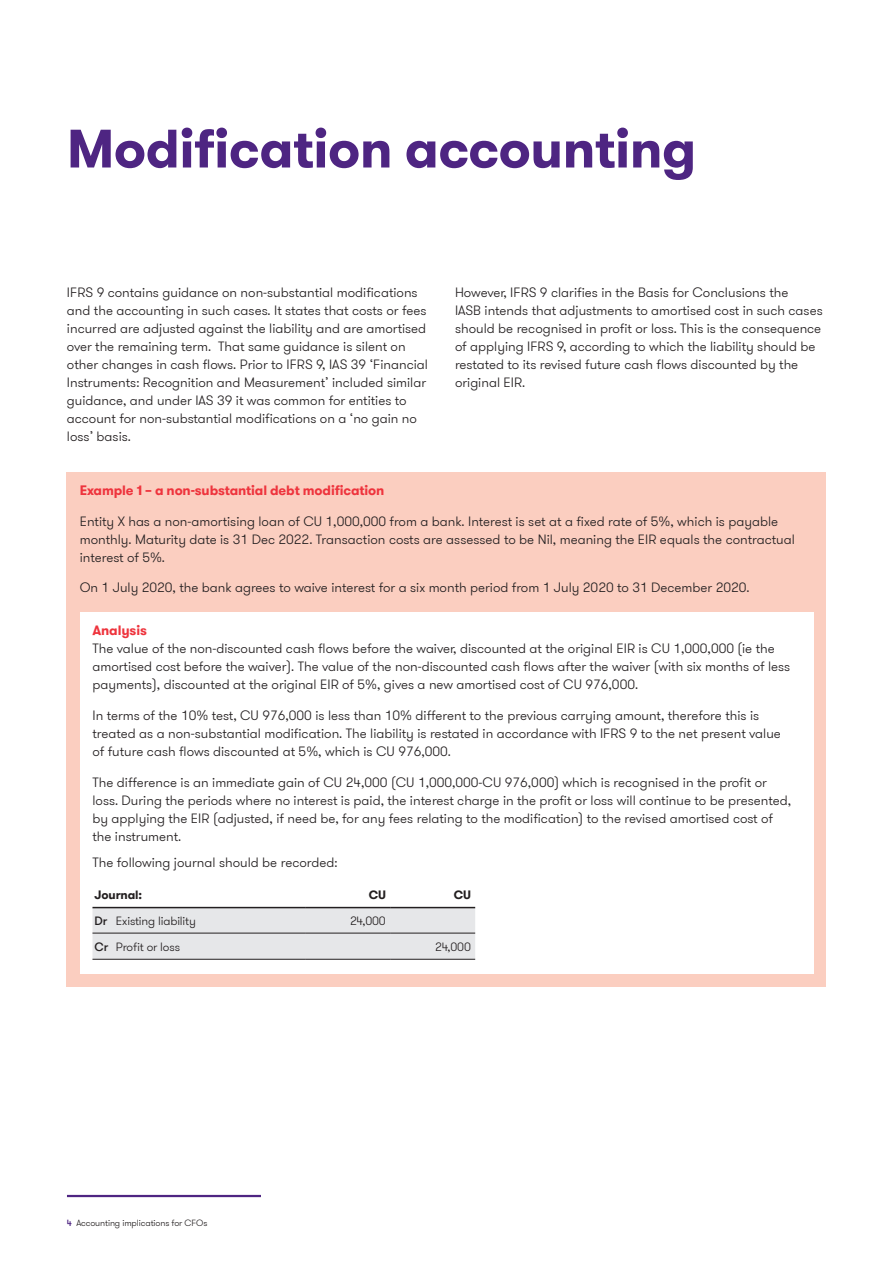
<style>
.page{position:relative;width:893px;height:1263px;background:#fff}
.page>*{position:absolute;margin:0;border:0;box-sizing:border-box;transform-origin:0 0}
._02_Headline_two_Bol{font:700 54px "GT Walsheim Pro";letter-spacing:-.01em;color:#4e2582}
._11_Body_text{font:300 13.5px/18px "GT Walsheim Pro";color:#231f20}
._05_Subheading_one_B{font:700 13.5px "GT Walsheim Pro";letter-spacing:-.01em;color:#ee343d}
._45_Tbl_subhead{font:300 12px "GT Walsheim Pro";letter-spacing:-.01em;color:#231f20}
._44_Tbl_copy{font:700 12px "GT Walsheim Pro";letter-spacing:-.01em;color:#231f20}
._44_Tbl_copy-2{font:300 12px "GT Walsheim Pro";letter-spacing:-.01em;color:#231f20}
.t1{font:300 9px "GT Walsheim Pro";letter-spacing:-.01em;color:#231f20}
.s1{font-weight:500}
.s2{font-weight:500;color:#4e2582}
</style>
<div class="page">
<hr style="left:67px;top:1195px;width:194px;height:2px;background:#4e2582">
<div style="left:67px;top:472px;width:759px;height:514px;background:#fbcec0"></div>
<div style="left:80px;top:612px;width:733px;height:362px;background:#fff"></div>
<div style="left:92px;top:908px;width:383px;height:51px;background:#e6e7e9"></div>
<hr style="left:92px;top:907px;width:213px;height:1px;background:#231f20">
<hr style="left:305px;top:907px;width:85px;height:1px;background:#231f20">
<hr style="left:390px;top:907px;width:85px;height:1px;background:#231f20">
<hr style="left:92px;top:933px;width:213px;height:1px;background:#231f20">
<hr style="left:305px;top:933px;width:85px;height:1px;background:#231f20">
<hr style="left:390px;top:933px;width:85px;height:1px;background:#231f20">
<hr style="left:92px;top:959px;width:213px;height:1px;background:#231f20">
<hr style="left:305px;top:959px;width:85px;height:1px;background:#231f20">
<hr style="left:390px;top:959px;width:85px;height:1px;background:#231f20">
<p class="_02_Headline_two_Bol" style="left:67px;top:113px;width:631px">Modification accounting</p>
<p class="_11_Body_text" style="left:67px;top:284px;width:362px">IFRS 9 contains guidance on non-substantial modifications and the accounting in such cases. It states that costs or fees incurred are adjusted against the liability and are amortised over the remaining term. That same guidance is silent on other changes in cash flows. Prior to IFRS 9, IAS 39 ‘Financial Instruments: Recognition and Measurement’ included similar guidance, and under IAS 39 it was common for entities to account for non-substantial modifications on a ‘no gain no loss’ basis.</p>
<p class="_11_Body_text" style="left:455px;top:284px;width:369px">However, IFRS 9 clarifies in the Basis for Conclusions the<br>IASB intends that adjustments to amortised cost in such cases should be recognised in profit or loss. This is the consequence of applying IFRS 9, according to which the liability should be restated to its revised future cash flows discounted by the original EIR.</p>
<p class="_05_Subheading_one_B" style="left:80px;top:481px;width:306px">Example 1 – a non-substantial debt modification</p>
<p class="_11_Body_text" style="left:80px;top:512px;width:717px">Entity X has a non-amortising loan of CU 1,000,000 from a bank. Interest is set at a fixed rate of 5%, which is payable monthly. Maturity date is 31 Dec 2022. Transaction costs are assessed to be Nil, meaning the EIR equals the contractual interest of 5%.</p>
<p class="_11_Body_text" style="left:80px;top:579px;width:671px">On 1 July 2020, the bank agrees to waive interest for a six month period from 1 July 2020 to 31 December 2020.</p>
<p class="_05_Subheading_one_B" style="left:92px;top:621px;width:56px">Analysis</p>
<p class="_11_Body_text" style="left:92px;top:640px;width:699px">The value of the non-discounted cash flows before the waiver, discounted at the original EIR is CU 1,000,000 (ie the amortised cost before the waiver). The value of the non-discounted cash flows after the waiver (with six months of less payments), discounted at the original EIR of 5%, gives a new amortised cost of CU 976,000.</p>
<p class="_11_Body_text" style="left:92px;top:706px;width:690px">In terms of the 10% test, CU 976,000 is less than 10% different to the previous carrying amount, therefore this is treated as a non-substantial modification. The liability is restated in accordance with IFRS 9 to the net present value of future cash flows discounted at 5%, which is CU 976,000.</p>
<p class="_11_Body_text" style="left:92px;top:773px;width:700px">The difference is an immediate gain of CU 24,000 (CU 1,000,000-CU 976,000) which is recognised in the profit or loss. During the periods where no interest is paid, the interest charge in the profit or loss will continue to be presented, by applying the EIR (adjusted, if need be, for any fees relating to the modification) to the revised amortised cost of the instrument.</p>
<p class="_11_Body_text" style="left:92px;top:854px;width:246px">The following journal should be recorded:</p>
<p class="_44_Tbl_copy" style="left:95px;top:887px;width:49px">Journal:</p>
<p class="_44_Tbl_copy" style="left:369px;top:887px;width:19px">CU</p>
<p class="_44_Tbl_copy" style="left:454px;top:887px;width:19px">CU</p>
<p class="_45_Tbl_subhead" style="left:95px;top:913px;width:103px"><span class="s1">Dr</span> Existing liability</p>
<p class="_44_Tbl_copy-2" style="left:350px;top:913px;width:37px">24,000</p>
<p class="_45_Tbl_subhead" style="left:95px;top:939px;width:87px"><span class="s1">Cr</span> Profit or loss</p>
<p class="_44_Tbl_copy-2" style="left:435px;top:939px;width:37px">24,000</p>
<p class="t1" style="left:67px;top:1217px;width:142px"><span class="s2">4</span> Accounting implications for CFOs</p>
</div>
